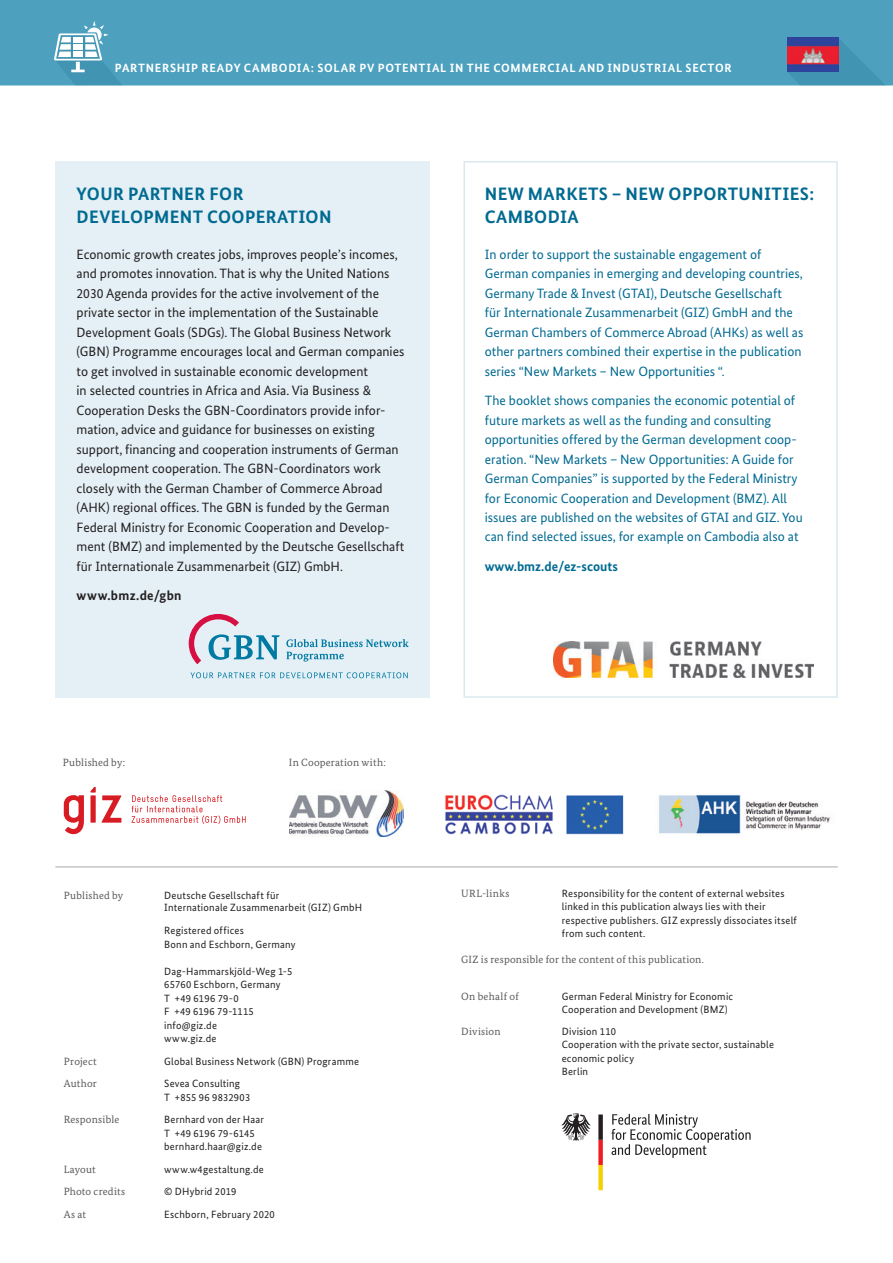
<style>
.page{position:relative;width:893px;height:1263px;background:#fff}
.page>*{position:absolute;margin:0;border:0;box-sizing:border-box;transform-origin:0 0}
.t1{font:700 18px/22.5px "Bundes Sans";letter-spacing:.02em;color:#006a91}
.t2{font:13.5px/19.5px "Bundes Sans";color:#231f20}
.t3{font:13.5px/19.5px "Bundes Sans";color:#006a91}
.t4{font:700 13.5px "Bundes Sans";color:#006a91}
.t5{font:700 13.5px "Bundes Sans";letter-spacing:.02em;color:#231f20}
.t6{font:700 12px "Bundes Sans";letter-spacing:.06em;color:#fff}
.t7{font:10.5px/13.5px "Bundes Sans";letter-spacing:.02em;color:#231f20}
.t8{font:10.5px "Bundes Serif";letter-spacing:.02em;color:#57585a}
.t9{font:10.5px "Bundes Serif";letter-spacing:.04em;color:#57585a}
</style>
<div class="page">
<div style="left:0;top:0;width:893px;height:86px;background:#4da1be"></div>
<div style="left:55px;top:161px;width:374px;height:537px;background:#e4f0f6"></div>
<hr style="left:55px;top:867px;width:783px;height:1px;background:#a8a9ad">
<svg style="left:286px;top:639px;width:123px;height:22px"></svg>
<svg style="left:189px;top:614px;width:91px;height:50px"></svg>
<svg style="left:190px;top:672px;width:218px;height:6px"></svg>
<svg style="left:611px;top:1114px;width:140px;height:44px"></svg>
<svg style="left:561px;top:1113px;width:30px;height:28px"></svg>
<svg style="left:598px;top:1114px;width:5px;height:76px"></svg>
<img style="left:787px;top:38px;width:52px;height:34px">
<div style="left:463px;top:161px;width:375px;height:537px;border:2px solid #dae9f1"></div>
<img style="left:554px;top:641px;width:259px;height:36px">
<svg style="left:54px;top:21px;width:68px;height:65px"></svg>
<svg style="left:64px;top:795px;width:20px;height:40px"></svg>
<svg style="left:102px;top:795px;width:19px;height:28px"></svg>
<svg style="left:90px;top:787px;width:6px;height:36px"></svg>
<svg style="left:131px;top:795px;width:115px;height:29px"></svg>
<img style="left:658px;top:795px;width:172px;height:39px">
<img style="left:289px;top:790px;width:115px;height:46px">
<img style="left:445px;top:794px;width:179px;height:41px">
<p class="t6" style="left:115px;top:61px;width:618px">PARTNERSHIP READY CAMBODIA: SOLAR PV POTENTIAL IN THE COMMERCIAL AND INDUSTRIAL SECTOR</p>
<h1 class="t1" style="left:77px;top:183px;width:256px">YOUR PARTNER FOR<br>DEVELOPMENT COOPERATION</h1>
<p class="t2" style="left:77px;top:244px;width:329px">Economic growth creates jobs, improves people’s incomes, and promotes innovation. That is why the United Nations 2030 Agenda provides for the active involvement of the private sector in the implementation of the Sustainable Development Goals (SDGs). The Global Business Network (GBN) Programme encourages local and German companies to get involved in sustainable economic development<br>in selected countries in Africa and Asia. Via Business &amp; Cooperation Desks the GBN-Coordinators provide infor&shy;mation, advice and guidance for businesses on existing support, financing and cooperation instruments of German development cooperation. The GBN-Coordinators work closely with the German Chamber of Commerce Abroad (AHK) regional offices. The GBN is funded by the German Federal Ministry for Economic Cooperation and Develop&shy;ment (BMZ) and implemented by the Deutsche Gesellschaft für Internationale Zusammenarbeit (GIZ) GmbH.</p>
<p class="t5" style="left:77px;top:587px;width:107px">www.bmz.de/gbn</p>
<h1 class="t1" style="left:485px;top:183px;width:331px">NEW MARKETS – NEW OPPORTUNITIES:<br>CAMBODIA</h1>
<p class="t3" style="left:485px;top:244px;width:320px">In order to support the sustainable engagement of German companies in emerging and developing countries, Germany Trade &amp; Invest (GTAI), Deutsche Gesellschaft<br>für Internationale Zusammenarbeit (GIZ) GmbH and the German Chambers of Commerce Abroad (AHKs) as well as other partners combined their expertise in the publication series “New Markets – New Opportunities “.</p>
<p class="t3" style="left:485px;top:390px;width:319px">The booklet shows companies the economic potential of future markets as well as the funding and consulting opportunities offered by the German development coop&shy;eration. “New Markets – New Opportunities: A Guide for German Companies” is supported by the Federal Ministry for Economic Cooperation and Development (BMZ). All issues are published on the websites of GTAI and GIZ. You can find selected issues, for example on Cambodia also at</p>
<p class="t4" style="left:485px;top:558px;width:135px">www.bmz.de/ez-scouts</p>
<p class="t8" style="left:63px;top:756px;width:64px">Published by:</p>
<p class="t8" style="left:289px;top:756px;width:98px">In Cooperation with:</p>
<p class="t8" style="left:64px;top:888px;width:61px">Published by</p>
<p class="t7" style="left:164px;top:888px;width:199px;line-height:12.6px">Deutsche Gesellschaft für<br>Internationale Zusammenarbeit (GIZ) GmbH</p>
<p class="t7" style="left:164px;top:924px;width:133px">Registered offices<br>Bonn and Eschborn, Germany</p>
<p class="t7" style="left:164px;top:964px;width:130px">Dag-Hammarskjöld-Weg 1-5<br>65760 Eschborn, Germany<br>T +49 6196 79-0<br>F +49 6196 79-1115 info@giz.de<br>www.giz.de</p>
<p class="t8" style="left:64px;top:1055px;width:35px">Project</p>
<p class="t7" style="left:164px;top:1054px;width:196px">Global Business Network (GBN) Programme</p>
<p class="t8" style="left:64px;top:1077px;width:35px">Author</p>
<p class="t7" style="left:164px;top:1077px;width:88px">Sevea Consulting<br>T +855 96 9832903</p>
<p class="t8" style="left:64px;top:1113px;width:57px">Responsible</p>
<p class="t7" style="left:164px;top:1113px;width:101px">Bernhard von der Haar<br>T +49 6196 79-6145 bernhard.haar@giz.de</p>
<p class="t8" style="left:64px;top:1163px;width:33px">Layout</p>
<p class="t7" style="left:164px;top:1162px;width:101px">www.w4gestaltung.de</p>
<p class="t8" style="left:64px;top:1185px;width:63px">Photo credits</p>
<p class="t7" style="left:164px;top:1185px;width:74px">© DHybrid 2019</p>
<p class="t8" style="left:64px;top:1208px;width:24px">As at</p>
<p class="t7" style="left:164px;top:1207px;width:112px">Eschborn, February 2020</p>
<p class="t9" style="left:461px;top:887px;width:50px">URL-links</p>
<p class="t7" style="left:562px;top:886px;width:237px">Responsibility for the content of external websites linked in this publication always lies with their respective publishers. GIZ expressly dissociates itself from such content.</p>
<p class="t8" style="left:461px;top:952px;width:244px">GIZ is responsible for the content of this publication.</p>
<p class="t8" style="left:461px;top:990px;width:59px">On behalf of</p>
<p class="t7" style="left:562px;top:990px;width:173px;line-height:12.6px">German Federal Ministry for Economic<br>Cooperation and Development (BMZ)</p>
<p class="t8" style="left:461px;top:1025px;width:41px">Division</p>
<p class="t7" style="left:562px;top:1024px;width:214px">Division 110<br>Cooperation with the private sector, sustainable economic policy<br>Berlin</p>
</div>
